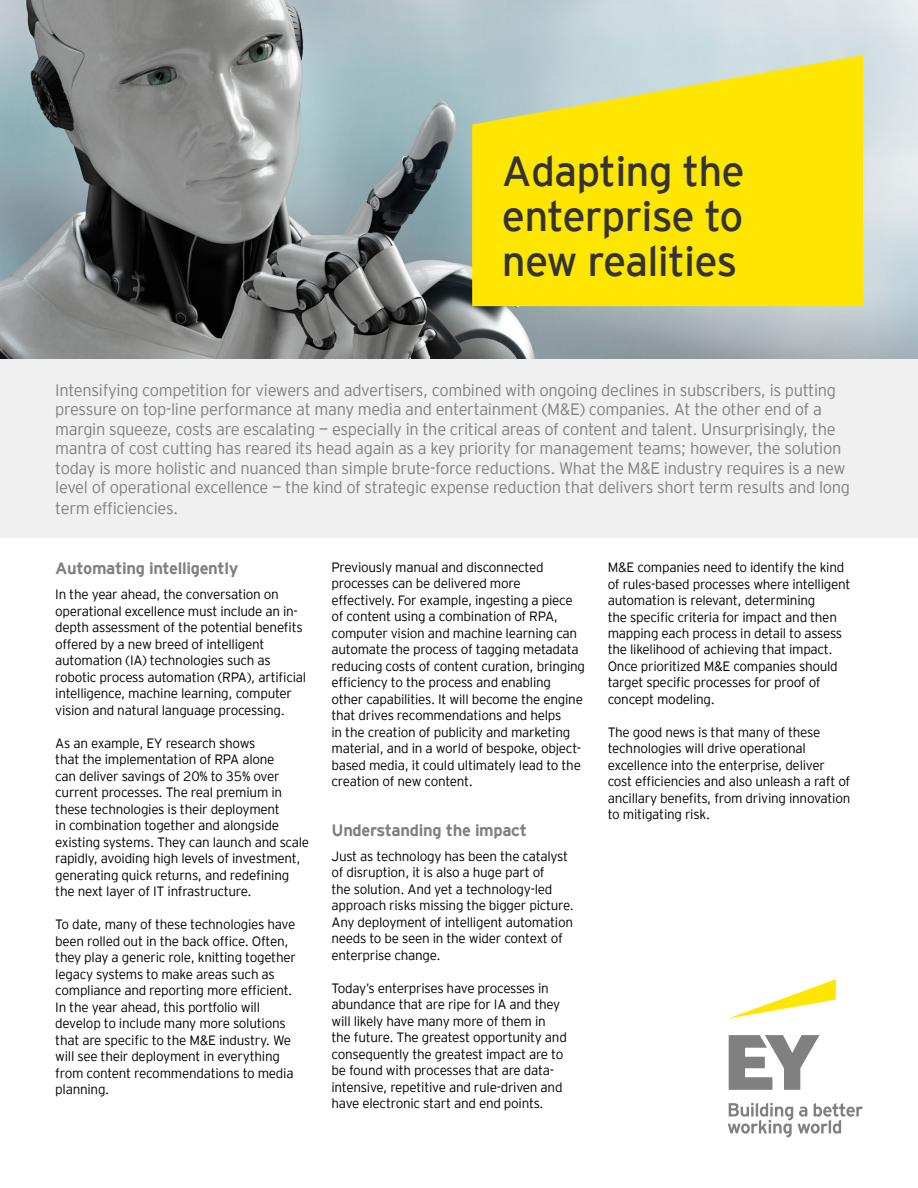
<style>
.page{position:relative;width:918px;height:1188px;background:#fff}
.page>*{position:absolute;margin:0;border:0;box-sizing:border-box;transform-origin:0 0}
.t1{font:300 42px/45px "EY Interstate";letter-spacing:-.02em;color:#333;text-align:justify}
.t2{font:300 16.5px/19.6px "EY Interstate";letter-spacing:-.02em;color:#808080}
.t3{font:700 16.5px "EY Interstate";letter-spacing:-.02em;color:#808080}
.t4{font:300 13.5px/16.5px "EY Interstate";letter-spacing:-.02em;color:#000}
</style>
<div class="page">
<img style="left:0;top:0;width:918px;height:359px">
<div style="left:0;top:359px;width:918px;height:179px;background:#f0f0f0"></div>
<svg style="left:472px;top:55px;width:391px;height:251px;background:#f5e31d"></svg>
<svg style="left:728px;top:979px;width:108px;height:40px"></svg>
<svg style="left:728px;top:1035px;width:135px;height:102px"></svg>
<h1 class="t1" style="left:502px;top:146px;width:244px">Adapting the enterprise to new realities</h1>
<p class="t2" style="left:55px;top:379px;width:796px">Intensifying competition for viewers and advertisers, combined with ongoing declines in subscribers, is putting pressure on top-line performance at many media and entertainment (M&amp;E) companies. At the other end of a margin squeeze, costs are escalating — especially in the critical areas of content and talent. Unsurprisingly, the mantra of cost cutting has reared its head again as a key priority for management teams; however, the solution today is more holistic and nuanced than simple brute-force reductions. What the M&amp;E industry requires is a new level of operational excellence — the kind of strategic expense reduction that delivers short term results and long term efficiencies.</p>
<p class="t3" style="left:55px;top:557px;width:185px">Automating intelligently</p>
<p class="t4" style="left:55px;top:585px;width:253px">In the year ahead, the conversation on operational excellence must include an in&shy;depth assessment of the potential benefits offered by a new breed of intelligent automation (IA) technologies such as robotic process automation (RPA), artificial intelligence, machine learning, computer vision and natural language processing.</p>
<p class="t4" style="left:55px;top:734px;width:255px">As an example, EY research shows<br>that the implementation of RPA alone<br>can deliver savings of 20% to 35% over current processes. The real premium in these technologies is their deployment<br>in combination together and alongside existing systems. They can launch and scale rapidly, avoiding high levels of investment, generating quick returns, and redefining the next layer of IT infrastructure.</p>
<p class="t4" style="left:55px;top:915px;width:242px">To date, many of these technologies have been rolled out in the back office. Often, they play a generic role, knitting together legacy systems to make areas such as compliance and reporting more efficient.<br>In the year ahead, this portfolio will develop to include many more solutions that are specific to the M&amp;E industry. We will see their deployment in everything from content recommendations to media planning.</p>
<p class="t4" style="left:332px;top:558px;width:255px">Previously manual and disconnected processes can be delivered more effectively. For example, ingesting a piece of content using a combination of RPA, computer vision and machine learning can automate the process of tagging metadata reducing costs of content curation, bringing efficiency to the process and enabling other capabilities. It will become the engine that drives recommendations and helps<br>in the creation of publicity and marketing material, and in a world of bespoke, object&shy;based media, it could ultimately lead to the creation of new content.</p>
<p class="t3" style="left:332px;top:818px;width:197px">Understanding the impact</p>
<p class="t4" style="left:332px;top:847px;width:244px">Just as technology has been the catalyst of disruption, it is also a huge part of<br>the solution. And yet a technology-led approach risks missing the bigger picture.<br>Any deployment of intelligent automation needs to be seen in the wider context of enterprise change.</p>
<p class="t4" style="left:332px;top:979px;width:237px">Today’s enterprises have processes in abundance that are ripe for IA and they will likely have many more of them in the future. The greatest opportunity and consequently the greatest impact are to be found with processes that are data&shy;intensive, repetitive and rule-driven and have electronic start and end points.</p>
<p class="t4" style="left:608px;top:558px;width:244px">M&amp;E companies need to identify the kind of rules-based processes where intelligent automation is relevant, determining<br>the specific criteria for impact and then mapping each process in detail to assess the likelihood of achieving that impact.<br>Once prioritized M&amp;E companies should target specific processes for proof of concept modeling.</p>
<p class="t4" style="left:608px;top:723px;width:244px">The good news is that many of these technologies will drive operational excellence into the enterprise, deliver cost efficiencies and also unleash a raft of ancillary benefits, from driving innovation to mitigating risk.</p>
</div>
